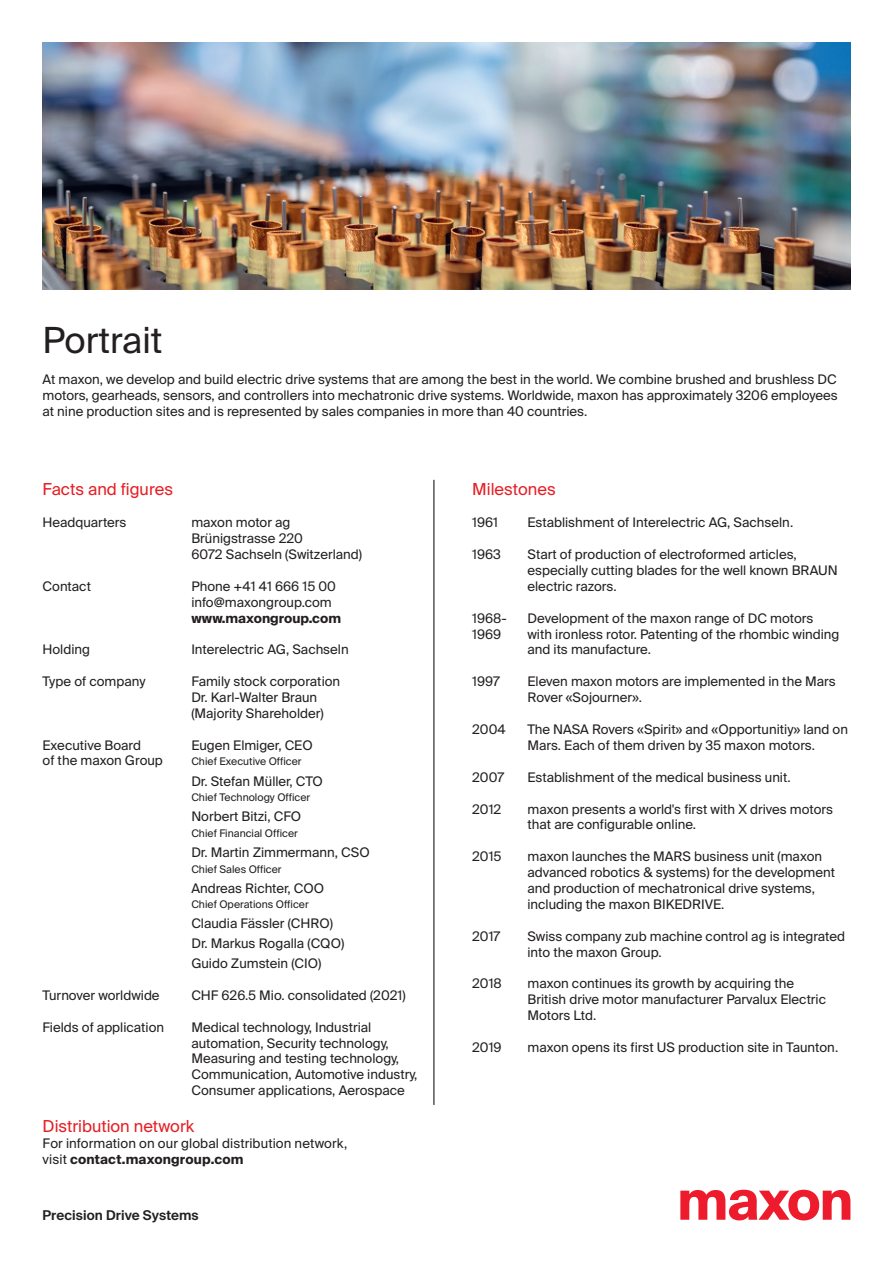
<style>
.page{position:relative;width:893px;height:1263px;background:#fff}
.page>*{position:absolute;margin:0;border:0;box-sizing:border-box;transform-origin:0 0}
.t1{font:36px "Suisse Intl";color:#231f20}
.t2{font:16.5px "Suisse Intl";color:#e51e25}
.t3{font:600 13.5px "Suisse Intl";letter-spacing:.005em;color:#231f20}
.t4{font:13.2px/15.9px "Suisse Intl";color:#231f20}
.t5{font:700 13.2px "Suisse Intl";color:#231f20}
.t6{font:10.5px "Suisse Intl";color:#231f20}
.s1{font-weight:700}
</style>
<div class="page">
<svg style="left:680px;top:1190px;width:170px;height:30px"></svg>
<img style="left:43px;top:43px;width:807px;height:246px">
<hr style="left:434px;top:480px;width:1px;height:625px;background:#000">
<h1 class="t1" style="left:43px;top:319px;width:122px">Portrait</h1>
<p class="t4" style="left:43px;top:372px;width:797px;text-align:justify">At maxon, we develop and build electric drive systems that are among the best in the world. We combine brushed and brushless DC motors, gearheads, sensors, and controllers into mechatronic drive systems. Worldwide, maxon has approximately 3206 employees at nine production sites and is represented by sales companies in more than 40 countries.</p>
<p class="t2" style="left:43px;top:480px;width:132px">Facts and figures</p>
<p class="t4" style="left:43px;top:515px;width:85px">Headquarters</p>
<p class="t4" style="left:191px;top:515px;width:172px">maxon motor ag<br>Brünigstrasse 220<br>6072 Sachseln (Switzerland)</p>
<p class="t4" style="left:43px;top:578px;width:50px">Contact</p>
<p class="t4" style="left:191px;top:578px;width:146px">Phone +41 41 666 15 00 info@maxongroup.com</p>
<p class="t5" style="left:191px;top:610px;width:151px">www.maxongroup.com</p>
<p class="t4" style="left:43px;top:642px;width:49px">Holding</p>
<p class="t4" style="left:191px;top:642px;width:159px">Interelectric AG, Sachseln</p>
<p class="t4" style="left:43px;top:674px;width:105px">Type of company</p>
<p class="t4" style="left:191px;top:674px;width:150px">Family stock corporation<br>Dr. Karl-Walter Braun (Majority Shareholder)</p>
<p class="t4" style="left:43px;top:737px;width:100px">Executive Board</p>
<p class="t4" style="left:191px;top:737px;width:123px">Eugen Elmiger, CEO</p>
<p class="t4" style="left:43px;top:753px;width:122px">of the maxon Group</p>
<p class="t6" style="left:191px;top:756px;width:112px">Chief Executive Officer</p>
<p class="t4" style="left:191px;top:773px;width:133px">Dr. Stefan Müller, CTO</p>
<p class="t6" style="left:191px;top:791px;width:120px">Chief Technology Officer</p>
<p class="t4" style="left:191px;top:809px;width:111px">Norbert Bitzi, CFO</p>
<p class="t6" style="left:191px;top:827px;width:108px">Chief Financial Officer</p>
<p class="t4" style="left:191px;top:845px;width:180px">Dr. Martin Zimmermann, CSO</p>
<p class="t6" style="left:191px;top:863px;width:92px">Chief Sales Officer</p>
<p class="t4" style="left:191px;top:880px;width:134px">Andreas Richter, COO</p>
<p class="t6" style="left:191px;top:899px;width:119px">Chief Operations Officer</p>
<p class="t4" style="left:191px;top:914px;width:154px;line-height:19.8px">Claudia Fässler (CHRO)<br>Dr. Markus Rogalla (CQO)<br>Guido Zumstein (CIO)</p>
<p class="t4" style="left:43px;top:987px;width:119px">Turnover worldwide</p>
<p class="t4" style="left:191px;top:987px;width:216px">CHF 626.5 Mio. consolidated (2021)</p>
<p class="t4" style="left:43px;top:1019px;width:123px">Fields of application</p>
<p class="t4" style="left:191px;top:1019px;width:227px">Medical technology, Industrial automation, Security technology, Measuring and testing technology, Communication, Automotive industry, Consumer applications, Aerospace</p>
<p class="t2" style="left:43px;top:1116px;width:153px">Distribution network</p>
<p class="t4" style="left:43px;top:1135px;width:306px">For information on our global distribution network, visit <span class="s1">contact.maxongroup.com</span></p>
<p class="t3" style="left:43px;top:1208px;width:158px">Precision Drive Systems</p>
<p class="t2" style="left:472px;top:480px;width:85px">Milestones</p>
<p class="t4" style="left:472px;top:515px;width:27px">1961</p>
<p class="t4" style="left:527px;top:515px;width:267px">Establishment of Interelectric AG, Sachseln.</p>
<p class="t4" style="left:472px;top:546px;width:30px">1963</p>
<p class="t4" style="left:527px;top:546px;width:312px">Start of production of electroformed articles, especially cutting blades for the well known BRAUN electric razors.</p>
<p class="t4" style="left:472px;top:610px;width:36px">1968-</p>
<p class="t4" style="left:527px;top:610px;width:287px">Development of the maxon range of DC motors</p>
<p class="t4" style="left:472px;top:626px;width:31px">1969</p>
<p class="t4" style="left:527px;top:626px;width:313px">with ironless rotor. Patenting of the rhombic winding and its manufacture.</p>
<p class="t4" style="left:472px;top:674px;width:29px">1997</p>
<p class="t4" style="left:527px;top:674px;width:310px">Eleven maxon motors are implemented in the Mars<br>Rover «Sojourner».</p>
<p class="t4" style="left:472px;top:721px;width:35px">2004</p>
<p class="t4" style="left:527px;top:721px;width:322px">The NASA Rovers «Spirit» and «Opportunitiy» land on<br>Mars. Each of them driven by 35 maxon motors.</p>
<p class="t4" style="left:472px;top:769px;width:34px">2007</p>
<p class="t4" style="left:527px;top:769px;width:265px">Establishment of the medical business unit.</p>
<p class="t4" style="left:472px;top:801px;width:31px">2012</p>
<p class="t4" style="left:527px;top:801px;width:307px">maxon presents a world's first with X drives motors that are configurable online.</p>
<p class="t4" style="left:472px;top:849px;width:31px">2015</p>
<p class="t4" style="left:527px;top:849px;width:309px">maxon launches the MARS business unit (maxon advanced robotics &amp; systems) for the development and production of mechatronical drive systems, including the maxon BIKEDRIVE.</p>
<p class="t4" style="left:472px;top:928px;width:30px">2017</p>
<p class="t4" style="left:527px;top:928px;width:319px">Swiss company zub machine control ag is integrated into the maxon Group.</p>
<p class="t4" style="left:472px;top:976px;width:31px">2018</p>
<p class="t4" style="left:527px;top:976px;width:300px">maxon continues its growth by acquiring the<br>British drive motor manufacturer Parvalux Electric<br>Motors Ltd.</p>
<p class="t4" style="left:472px;top:1039px;width:31px">2019</p>
<p class="t4" style="left:527px;top:1039px;width:312px">maxon opens its first US production site in Taunton.</p>
</div>
